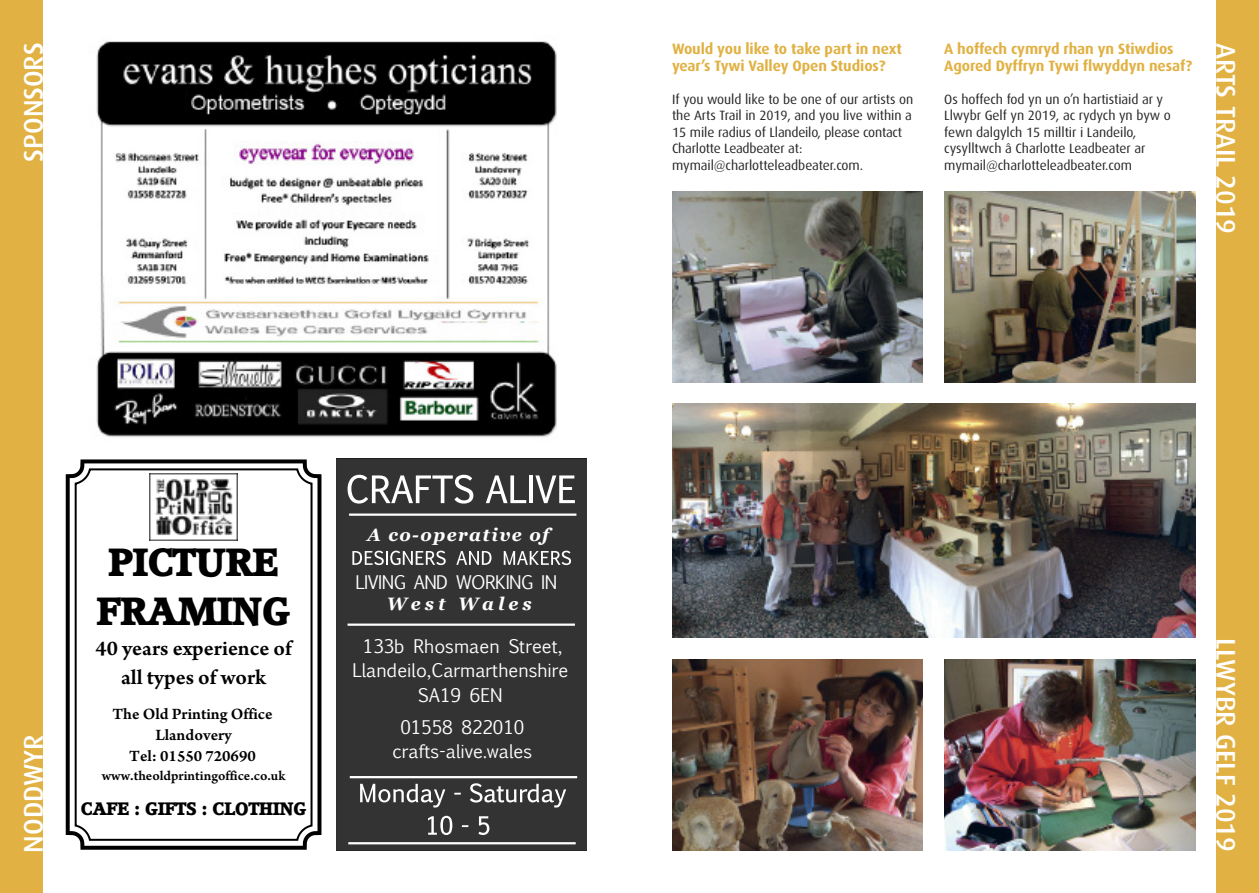
<style>
.page{position:relative;width:1259px;height:893px;background:#fff}
.page>*{position:absolute;margin:0;border:0;box-sizing:border-box;transform-origin:0 0}
.t1{font:38.1px/48.3px "Accord Heavy SF Bold";color:#000;text-align:center}
.t2{font:500 27px "Dax";color:#fff}
.t3{font:22.2px/28px "Arno Pro Smbd Sm Text";color:#000;text-align:center}
.t4{font:18px/24.3px "Euphemia CAS";color:#fff;text-align:center}
.t5{font:18px "Euphemia CAS";letter-spacing:-.03em;color:#fff}
.t6{font:italic 700 18px "Georgia";letter-spacing:.08em;color:#fff}
.t7{font:italic 700 18px "Georgia";letter-spacing:.22em;color:#fff}
.t8{font:17.55px "Accord Heavy SF Bold";color:#000}
.t9{font:16.65px/21.1px "Arno Pro Smbd Sm Text";color:#000;text-align:center}
.t10{font:700 15px/16.5px "Dax";letter-spacing:-.005em;color:#e1b143}
.t11{font:14.25px "Arno Pro Smbd Sm Text";color:#000}
.t12{font:13.5px/16.5px "Dax";letter-spacing:-.005em;color:#272627}
</style>
<div class="page">
<svg style="left:66px;top:459px;width:255px;height:391px"></svg>
<img style="left:149px;top:474px;width:89px;height:66px">
<div style="left:1216px;top:0;width:43px;height:893px;background:#e1b143"></div>
<img style="left:96px;top:41px;width:461px;height:397px">
<img style="left:672px;top:191px;width:251px;height:192px">
<img style="left:672px;top:659px;width:251px;height:191px">
<img style="left:944px;top:191px;width:251px;height:192px">
<div style="left:0;top:0;width:43px;height:893px;background:#e1b143"></div>
<div style="left:336px;top:458px;width:250px;height:392px;background:#333"></div>
<svg style="left:347px;top:475px;width:126px;height:29px"></svg>
<svg style="left:486px;top:475px;width:40px;height:28px"></svg>
<hr style="left:529px;top:475px;width:4px;height:28px;background:#fff">
<svg style="left:535px;top:475px;width:40px;height:28px"></svg>
<svg style="left:352px;top:551px;width:94px;height:14px"></svg>
<svg style="left:456px;top:551px;width:35px;height:14px"></svg>
<svg style="left:504px;top:551px;width:67px;height:14px"></svg>
<hr style="left:349px;top:513px;width:227px;height:3px;background:#fff">
<hr style="left:347px;top:623px;width:228px;height:3px;background:#fff">
<hr style="left:348px;top:842px;width:228px;height:2px;background:#fff">
<svg style="left:360px;top:784px;width:85px;height:23px"></svg>
<svg style="left:454px;top:793px;width:7px;height:2px"></svg>
<svg style="left:470px;top:783px;width:96px;height:24px;background:#656565"></svg>
<svg style="left:428px;top:816px;width:24px;height:19px"></svg>
<svg style="left:462px;top:825px;width:6px;height:2px"></svg>
<svg style="left:478px;top:816px;width:11px;height:19px"></svg>
<hr style="left:350px;top:776px;width:227px;height:2px;background:#fff">
<img style="left:672px;top:404px;width:523px;height:234px">
<img style="left:944px;top:659px;width:251px;height:191px">
<h2 class="t2" style="left:22px;top:162px;width:121px;rotate:-90deg">SPONSORS</h2>
<p class="t10" style="left:672px;top:42px;width:231px">Would you like to take part in next year’s Tywi Valley Open Studios?</p>
<p class="t12" style="left:672px;top:92px;width:243px">If you would like to be one of our artists on the Arts Trail in 2019, and you live within a 15 mile radius of Llandeilo, please contact Charlotte Leadbeater at: mymail@charlotteleadbeater.com.</p>
<p class="t10" style="left:944px;top:42px;width:249px">A hoffech cymryd rhan yn Stiwdios<br>Agored Dyffryn Tywi flwyddyn nesaf?</p>
<p class="t12" style="left:944px;top:92px;width:228px">Os hoffech fod yn un o’n hartistiaid ar y Llwybr Gelf yn 2019, ac rydych yn byw o fewn dalgylch 15 milltir i Landeilo, cysylltwch â Charlotte Leadbeater ar mymail@charlotteleadbeater.com</p>
<h2 class="t2" style="left:1237px;top:43px;width:193px;rotate:90deg">ARTS TRAIL 2019</h2>
<h2 class="t2" style="left:22px;top:852px;width:120px;rotate:-90deg">NODDWYR</h2>
<h1 class="t1" style="left:97px;top:541px;width:195px">PICTURE<br>FRAMING</h1>
<h3 class="t3" style="left:95px;top:637px;width:198px">40 years experience of all types of work</h3>
<p class="t9" style="left:112px;top:705px;width:162px">The Old Printing Office<br>Llandovery<br>Tel: 01550 720690</p>
<p class="t11" style="left:102px;top:771px;width:185px">www.theoldprintingoffice.co.uk</p>
<p class="t8" style="left:81px;top:799px;width:227px">CAFE : GIFTS : CLOTHING</p>
<h3 class="t6" style="left:367px;top:525px;width:183px">A co-operative of</h3>
<h3 class="t5" style="left:355px;top:570px;width:203px">LIVING AND WORKING IN</h3>
<h3 class="t7" style="left:387px;top:594px;width:147px">West Wales</h3>
<h3 class="t4" style="left:352px;top:633px;width:218px">133b Rhosmaen Street,<br>Llandeilo,Carmarthenshire<br>SA19 6EN</h3>
<h3 class="t4" style="left:392px;top:714px;width:141px">01558 822010 crafts-alive.wales</h3>
<h2 class="t2" style="left:1237px;top:638px;width:215px;rotate:90deg">LLWYBR GELF 2019</h2>
</div>
